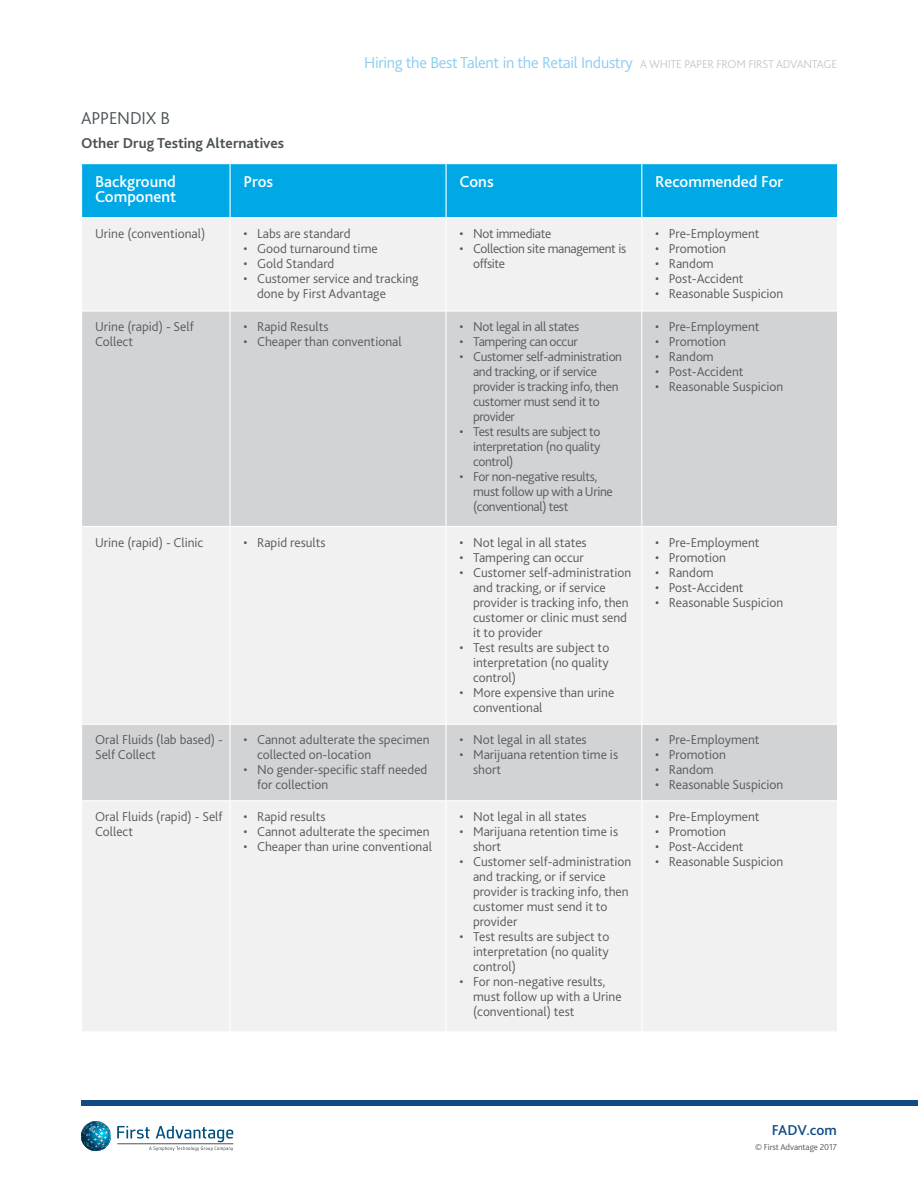
<style>
.page{position:relative;width:918px;height:1188px;background:#fff}
.page>*{position:absolute;margin:0;border:0;box-sizing:border-box;transform-origin:0 0}
.t1{font:300 18px "Bliss 2";letter-spacing:-.01em;color:#4a5256}
.t2{font:300 16.5px "Bliss 2";letter-spacing:-.02em;color:#8cccf0}
.t3{font:500 16.5px/15px "Bliss 2";color:#fff}
.t4{font:700 15px "Bliss 2";color:#4a5256}
.t5{font:500 15px "Bliss 2";letter-spacing:.005em;color:#104b86}
.t6{font:300 13.5px/15px "Bliss 2";color:#58595b}
.t7{font:300 13.5px/15px "Bliss 2";letter-spacing:-.025em;color:#58595b}
.t8{font:300 9px "Bliss 2";color:#55565a}
.s1{font-size:12px;color:#cbc8c7}
</style>
<div class="page">
<div style="left:81px;top:1101px;width:837px;height:5px;background:#104b86"></div>
<svg style="left:117px;top:1126px;width:116px;height:25px"></svg>
<svg style="left:81px;top:1121px;width:30px;height:30px"></svg>
<div style="left:82px;top:164px;width:755px;height:53px;background:#00a9e5"></div>
<div style="left:82px;top:218px;width:755px;height:813px;background:#f1f1f2"></div>
<svg style="left:82px;top:312px;width:755px;height:488px;fill:#d1d3d4"></svg>
<hr style="left:230px;top:218px;width:1px;height:92px;background:#fff">
<hr style="left:446px;top:218px;width:1px;height:92px;background:#fff">
<hr style="left:641px;top:218px;width:1px;height:92px;background:#fff">
<hr style="left:81px;top:310px;width:149px;height:2px;background:#fff">
<hr style="left:230px;top:310px;width:216px;height:2px;background:#fff">
<hr style="left:230px;top:312px;width:1px;height:214px;background:#fff">
<hr style="left:446px;top:310px;width:196px;height:2px;background:#fff">
<hr style="left:446px;top:312px;width:1px;height:214px;background:#fff">
<hr style="left:642px;top:310px;width:196px;height:2px;background:#fff">
<hr style="left:641px;top:312px;width:1px;height:214px;background:#fff">
<hr style="left:81px;top:526px;width:149px;height:1px;background:#fff">
<hr style="left:230px;top:526px;width:216px;height:1px;background:#fff">
<hr style="left:230px;top:527px;width:1px;height:197px;background:#fff">
<hr style="left:446px;top:526px;width:196px;height:1px;background:#fff">
<hr style="left:446px;top:527px;width:1px;height:197px;background:#fff">
<hr style="left:642px;top:526px;width:196px;height:1px;background:#fff">
<hr style="left:641px;top:527px;width:1px;height:197px;background:#fff">
<hr style="left:230px;top:164px;width:1px;height:53px;background:#fff">
<hr style="left:446px;top:164px;width:1px;height:53px;background:#fff">
<hr style="left:641px;top:164px;width:1px;height:53px;background:#fff">
<hr style="left:81px;top:724px;width:149px;height:1px;background:#fff">
<hr style="left:230px;top:724px;width:216px;height:1px;background:#fff">
<hr style="left:230px;top:725px;width:1px;height:75px;background:#fff">
<hr style="left:446px;top:724px;width:196px;height:1px;background:#fff">
<hr style="left:446px;top:725px;width:1px;height:75px;background:#fff">
<hr style="left:642px;top:724px;width:196px;height:1px;background:#fff">
<hr style="left:641px;top:725px;width:1px;height:75px;background:#fff">
<hr style="left:81px;top:800px;width:149px;height:1px;background:#fff">
<hr style="left:230px;top:800px;width:216px;height:1px;background:#fff">
<hr style="left:230px;top:801px;width:1px;height:230px;background:#fff">
<hr style="left:446px;top:800px;width:196px;height:1px;background:#fff">
<hr style="left:446px;top:801px;width:1px;height:230px;background:#fff">
<hr style="left:642px;top:800px;width:196px;height:1px;background:#fff">
<hr style="left:641px;top:801px;width:1px;height:230px;background:#fff">
<p class="t2" style="left:364px;top:53px;width:474px">H iring the Best Talent in the Retail I ndustry <span class="s1">A White Paper from First Advantage</span></p>
<h1 class="t1" style="left:81px;top:107px;width:91px">Appendix B</h1>
<p class="t4" style="left:81px;top:134px;width:205px">Other Drug Testing Alternatives</p>
<p class="t3" style="left:95px;top:173px;width:83px">Background<br>Component</p>
<p class="t3" style="left:244px;top:173px;width:31px">Pros</p>
<p class="t3" style="left:460px;top:173px;width:36px">Cons</p>
<p class="t3" style="left:655px;top:173px;width:129px">Recommended For</p>
<p class="t6" style="left:95px;top:226px;width:112px">U rine (conventional)</p>
<p class="t6" style="left:244px;top:226px;width:109px">• Labs are standard</p>
<p class="t6" style="left:244px;top:241px;width:136px">• Good turnaround time</p>
<p class="t6" style="left:244px;top:256px;width:92px">• Gold Standard</p>
<p class="t6" style="left:257px;top:271px;width:163px;text-indent:-14px">• Customer service and tracking done by First Advantage</p>
<p class="t6" style="left:460px;top:226px;width:93px">• Not immediate</p>
<p class="t6" style="left:473px;top:241px;width:155px;text-indent:-14px">• Collection site management is offsite</p>
<p class="t6" style="left:655px;top:226px;width:106px">• Pre-Employment</p>
<p class="t6" style="left:655px;top:241px;width:72px">• Promotion</p>
<p class="t6" style="left:655px;top:256px;width:60px">• Random</p>
<p class="t6" style="left:655px;top:271px;width:90px">• Post-Accident</p>
<p class="t6" style="left:655px;top:286px;width:130px">• Reasonable Suspicion</p>
<p class="t6" style="left:95px;top:319px;width:100px">U rine (rapid) - Self<br>Collect</p>
<p class="t6" style="left:244px;top:319px;width:87px">• Rapid Results</p>
<p class="t6" style="left:244px;top:334px;width:160px">• Cheaper than conventional</p>
<p class="t6" style="left:460px;top:319px;width:121px">• N ot legal in all states</p>
<p class="t6" style="left:460px;top:334px;width:120px">• Tampering can occur</p>
<p class="t7" style="left:473px;top:349px;width:151px;text-indent:-14px">• Customer self-administration and tracking, or if service provider is tracking info, then customer must send it to provider</p>
<p class="t6" style="left:473px;top:424px;width:129px;text-align:justify;text-indent:-14px">• Test results are subject to interpretation (no quality control)</p>
<p class="t6" style="left:473px;top:469px;width:141px;text-indent:-13px">• For non-negative results, must follow up with a U rine (conventional) test</p>
<p class="t6" style="left:95px;top:534px;width:110px">U rine (rapid) - Clinic</p>
<p class="t6" style="left:244px;top:534px;width:84px">• Rapid results</p>
<p class="t6" style="left:460px;top:534px;width:129px">• N ot legal in all states</p>
<p class="t6" style="left:460px;top:549px;width:126px">• Tampering can occur</p>
<p class="t6" style="left:473px;top:564px;width:160px;text-indent:-14px">• Customer self-administration and tracking, or if service provider is tracking info, then customer or clinic must send it to provider</p>
<p class="t6" style="left:473px;top:639px;width:138px;text-align:justify;text-indent:-14px">• Test results are subject to interpretation (no quality control)</p>
<p class="t6" style="left:473px;top:684px;width:143px;text-indent:-14px">• More expensive than urine conventional</p>
<p class="t6" style="left:95px;top:732px;width:129px">Oral Fluids (lab based) -<br>Self Collect</p>
<p class="t6" style="left:257px;top:732px;width:174px;text-indent:-14px">• Cannot adulterate the specimen collected on-location</p>
<p class="t6" style="left:257px;top:762px;width:172px;text-indent:-14px">• N o gender-specific staff needed for collection</p>
<p class="t6" style="left:95px;top:809px;width:129px">Oral Fluids (rapid) - Self<br>Collect</p>
<p class="t6" style="left:244px;top:809px;width:84px">• Rapid results</p>
<p class="t6" style="left:244px;top:824px;width:188px">• Cannot adulterate the specimen</p>
<p class="t6" style="left:244px;top:839px;width:190px">• Cheaper than urine conventional</p>
<p class="t6" style="left:460px;top:732px;width:129px">• N ot legal in all states</p>
<p class="t6" style="left:473px;top:747px;width:147px;text-indent:-14px">• Marijuana retention time is short</p>
<p class="t6" style="left:460px;top:809px;width:129px">• N ot legal in all states</p>
<p class="t6" style="left:473px;top:824px;width:147px;text-indent:-14px">• Marijuana retention time is short</p>
<p class="t6" style="left:473px;top:854px;width:160px;text-indent:-14px">• Customer self-administration and tracking, or if service provider is tracking info, then customer must send it to provider</p>
<p class="t6" style="left:473px;top:929px;width:138px;text-align:justify;text-indent:-14px">• Test results are subject to interpretation (no quality control)</p>
<p class="t6" style="left:473px;top:974px;width:150px;text-indent:-14px">• For non-negative results, must follow up with a U rine (conventional) test</p>
<p class="t6" style="left:655px;top:319px;width:106px">• Pre-Employment</p>
<p class="t6" style="left:655px;top:334px;width:72px">• Promotion</p>
<p class="t6" style="left:655px;top:349px;width:60px">• Random</p>
<p class="t6" style="left:655px;top:364px;width:90px">• Post-Accident</p>
<p class="t6" style="left:655px;top:379px;width:130px">• Reasonable Suspicion</p>
<p class="t6" style="left:655px;top:534px;width:106px">• Pre-Employment</p>
<p class="t6" style="left:655px;top:549px;width:72px">• Promotion</p>
<p class="t6" style="left:655px;top:564px;width:60px">• Random</p>
<p class="t6" style="left:655px;top:579px;width:90px">• Post-Accident</p>
<p class="t6" style="left:655px;top:594px;width:130px">• Reasonable Suspicion</p>
<p class="t6" style="left:655px;top:732px;width:106px">• Pre-Employment</p>
<p class="t6" style="left:655px;top:747px;width:72px">• Promotion</p>
<p class="t6" style="left:655px;top:762px;width:60px">• Random</p>
<p class="t6" style="left:655px;top:777px;width:130px">• Reasonable Suspicion</p>
<p class="t6" style="left:655px;top:809px;width:106px">• Pre-Employment</p>
<p class="t6" style="left:655px;top:824px;width:72px">• Promotion</p>
<p class="t6" style="left:655px;top:839px;width:90px">• Post-Accident</p>
<p class="t6" style="left:655px;top:854px;width:130px">• Reasonable Suspicion</p>
<p class="t5" style="left:772px;top:1120px;width:67px">FADV.com</p>
<p class="t8" style="left:755px;top:1141px;width:83px">© First Advantage 2017</p>
</div>
